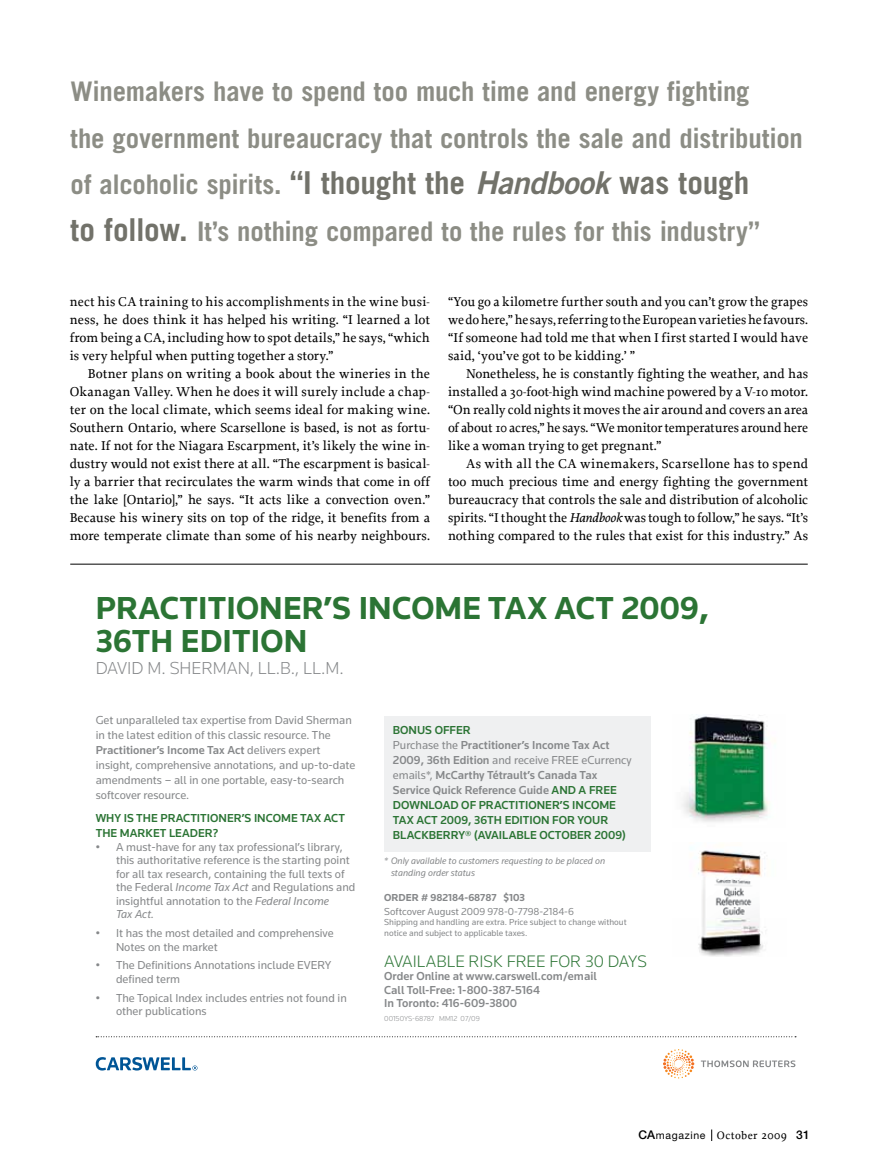
<style>
.page{position:relative;width:878px;height:1175px;background:#fff}
.page>*{position:absolute;margin:0;border:0;box-sizing:border-box;transform-origin:0 0}
.t1{font:700 33px/33px "Knowledge";letter-spacing:.005em;color:#2b7434}
.t2{font:700 31.5px "Trade Gothic";color:#72726a}
.t3{font:700 27px/46.5px "Trade Gothic";letter-spacing:-.01em;color:#8c8d85}
.t4{font:300 18px "Knowledge";color:#86888a}
.t5{font:300 17.25px "Knowledge";color:#2b7434}
.t6{font:500 13.5px/18px "Proforma";color:#000;text-align:justify}
.t7{font:12px/13.5px "Knowledge";color:#86888a}
.t8{font:500 12px/15px "Knowledge";color:#2b7434}
.t9{font:500 12px/13.5px "Knowledge";color:#86888a}
.t10{font:10.5px "Knowledge";color:#86888a}
.t11{font:10.5px "Helvetica Neue LT Std";letter-spacing:.055em;color:#000}
.t12{font:700 10.5px "Knowledge";color:#86888a}
.t13{font:italic 9.75px/12px "Knowledge";color:#86888a}
.t14{font:9px/10.5px "Knowledge";color:#86888a}
.t15{font:300 7.5px "Knowledge";color:#86888a}
.s1{font-size:27px;color:#8c8d85}
.s2{font-family:"Trade Gothic Bold Two";font-weight:400;font-style:italic}
.s3{font-size:31.5px;color:#72726a}
.s4{font-style:italic}
.s5{font-weight:500}
.s6{font-weight:400;color:#86888a}
.s7{color:#86888a}
.s8{font-weight:500;font-size:12px}
.s9{font-family:"Proforma";font-weight:500;font-size:11.25px}
.s10{font-family:"Proforma";font-weight:500;font-size:12.45px}
</style>
<div class="page">
<svg style="left:711px;top:1129px;width:1px;height:12px"></svg>
<svg style="left:96px;top:1036px;width:700px;height:1px"></svg>
<svg style="left:701px;top:1060px;width:94px;height:7px"></svg>
<svg style="left:663px;top:1049px;width:31px;height:29px"></svg>
<svg style="left:96px;top:1057px;width:101px;height:13px"></svg>
<img style="left:682px;top:714px;width:87px;height:108px">
<img style="left:691px;top:847px;width:74px;height:109px">
<div style="left:384px;top:716px;width:267px;height:135px;background:#eff0f1"></div>
<hr style="left:70px;top:564px;width:737px;height:1px;background:#000">
<h3 class="t3" style="left:70px;top:68px;width:734px">Winemakers have to spend too much time and energy fighting<br>the government bureaucracy that controls the sale and distribution</h3>
<h2 class="t2" style="left:70px;top:164px;width:680px"><span class="s1">of alcoholic spirits.</span> “I thought the <span class="s2">Handbook</span> was tough</h2>
<h3 class="t3" style="left:71px;top:207px;width:690px"><span class="s3">to follow.</span> It’s nothing compared to the rules for this industry”</h3>
<p class="t6" style="left:70px;top:292px;width:362px">nect his CA training to his accomplishments in the wine busi&shy;ness, he does think it has helped his writing. “I learned a lot from being a CA, including how to spot details,” he says, “which is very helpful when putting together a story.”</p>
<p class="t6" style="left:70px;top:364px;width:362px;text-indent:18px">Botner plans on writing a book about the wineries in the Okanagan Valley. When he does it will surely include a chap&shy;ter on the local climate, which seems ideal for making wine.<br>Southern Ontario, where Scarsellone is based, is not as fortu&shy;nate. If not for the Niagara Escarpment, it’s likely the wine in&shy;dustry would not exist there at all. “The escarpment is basical&shy;ly a barrier that recirculates the warm winds that come in off the lake [Ontario],” he says. “It acts like a convection oven.” Because his winery sits on top of the ridge, it benefits from a more temperate climate than some of his nearby neighbours.</p>
<p class="t6" style="left:448px;top:292px;width:362px">“You go a kilometre further south and you can’t grow the grapes we do here,” he says, referring to the European varieties he favours. “If someone had told me that when I first started I would have said, ‘you’ve got to be kidding.’ ”</p>
<p class="t6" style="left:448px;top:364px;width:362px;text-indent:18px">Nonetheless, he is constantly fighting the weather, and has installed a 30-foot-high wind machine powered by a V-10 motor. “On really cold nights it moves the air around and covers an area of about 10 acres,” he says. “We monitor temperatures around here like a woman trying to get pregnant.”</p>
<p class="t6" style="left:448px;top:454px;width:362px;text-indent:18px">As with all the CA winemakers, Scarsellone has to spend too much precious time and energy fighting the government bureaucracy that controls the sale and distribution of alcoholic spirits. “I thought the <span class="s4">Handbook</span> was tough to follow,” he says. “It’s nothing compared to the rules that exist for this industry.” As</p>
<h1 class="t1" style="left:96px;top:591px;width:615px">PRACTITIONER’S INCOME TAX ACT 2009,<br>36TH EDITION</h1>
<h3 class="t4" style="left:96px;top:657px;width:249px">DAVID M. SHERMAN, LL.B., LL.M.</h3>
<p class="t7" style="left:96px;top:712px;width:261px;line-height:15px">Get unparalleled tax expertise from David Sherman in the latest edition of this classic resource. The <span class="s5">Practitioner’s Income Tax Act</span> delivers expert insight, comprehensive annotations, and up-to-date amendments – all in one portable, easy-to-search softcover resource.</p>
<p class="t8" style="left:96px;top:810px;width:251px">WHY IS THE PRACTITIONER’S INCOME TAX ACT<br>THE MARKET LEADER?</p>
<p class="t7" style="left:116px;top:839px;width:241px;text-indent:-20px">• A must-have for any tax professional’s library, this authoritative reference is the starting point for all tax research, containing the full texts of the Federal <span class="s4">Income Tax Act</span> and Regulations and insightful annotation to the <span class="s4">Federal Income<br>Tax Act.</span></p>
<p class="t7" style="left:116px;top:926px;width:219px;text-indent:-20px">• It has the most detailed and comprehensive<br>Notes on the market</p>
<p class="t7" style="left:116px;top:958px;width:217px;text-indent:-20px">• The Definitions Annotations include EVERY defined term</p>
<p class="t7" style="left:116px;top:990px;width:232px;text-indent:-20px">• The Topical Index includes entries not found in other publications</p>
<p class="t8" style="left:393px;top:722px;width:240px">BONUS OFFER<br><span class="s6">Purchase the</span> <span class="s7">Practitioner’s Income Tax Act 2009, 36th Edition</span> <span class="s6">and receive FREE eCurrency emails*,</span> <span class="s7">McCarthy Tétrault’s Canada Tax Service Quick Reference Guide</span> AND A FREE DOWNLOAD OF PRACTITIONER’S INCOME TAX ACT 2009, 36TH EDITION FOR YOUR BLACKBERRY® (AVAILABLE OCTOBER 2009)</p>
<p class="t13" style="left:391px;top:854px;width:216px;text-indent:-7px">* Only available to customers requesting to be placed on standing order status</p>
<p class="t12" style="left:384px;top:891px;width:142px">ORDER # 982184-68787 $103</p>
<p class="t10" style="left:384px;top:905px;width:191px">Softcover August 2009 978-0-7798-2184-6</p>
<p class="t14" style="left:384px;top:917px;width:244px">Shipping and handling are extra. Price subject to change without notice and subject to applicable taxes.</p>
<p class="t5" style="left:384px;top:950px;width:264px">AVAILABLE RISK FREE FOR 30 DAYS</p>
<p class="t9" style="left:384px;top:969px;width:214px">Order Online at www.carswell.com/email<br>Call Toll-Free: 1-800-387-5164<br>In Toronto: 416-609-3800</p>
<p class="t15" style="left:384px;top:1014px;width:97px">00150YS-68787 MM12 07/09</p>
<p class="t11" style="left:638px;top:1128px;width:173px"><span class="s8">CA</span>magazine <span class="s9">October</span> <span class="s10">2009</span> <span class="s8">31</span></p>
</div>
